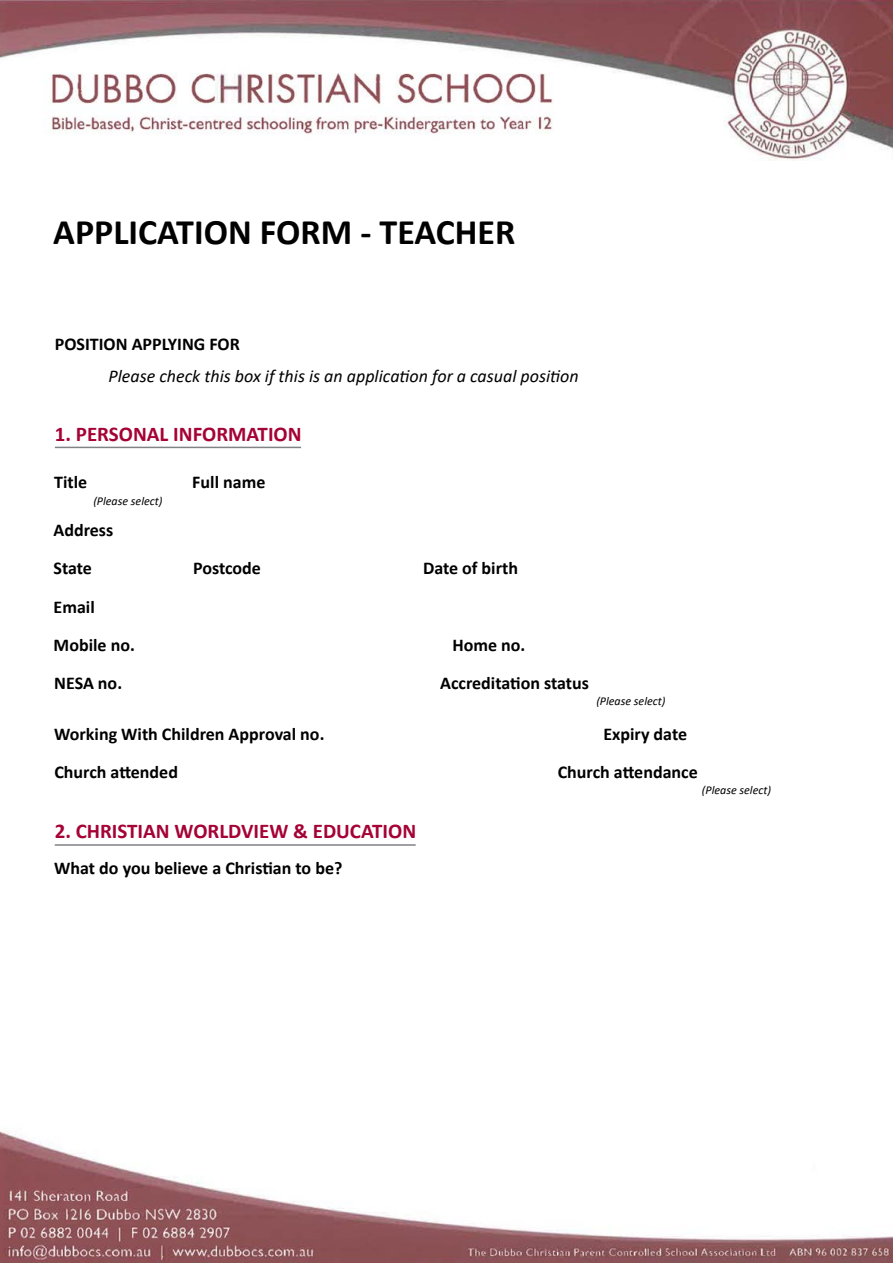
<style>
.page{position:relative;width:893px;height:1263px;background:#fff}
.page>*{position:absolute;margin:0;border:0;box-sizing:border-box;transform-origin:0 0}
.t1{font:700 36px "Calibri";color:#000}
.t2{font:700 21px "Calibri";color:#a50235}
.t3{font:700 18px/38.2px "Calibri";color:#000}
.t4{font:italic 18px "Calibri";color:#000}
.t5{font:italic 12px "Calibri";color:#000}
</style>
<div class="page">
<img style="left:0;top:1px;width:893px;height:159px">
<img style="left:0;top:1131px;width:893px;height:132px">
<hr style="left:55px;top:447px;width:246px;height:1px;background:#808285">
<hr style="left:55px;top:844px;width:361px;height:2px;background:#808285">
<h1 class="t1" style="left:53px;top:206px;width:464px">APPLICATION FORM - TEACHER</h1>
<p class="t3" style="left:55px;top:325px;width:186px">POSITION APPLYING FOR</p>
<p class="t4" style="left:108px;top:363px;width:472px">Please check this box if this is an application for a casual position</p>
<p class="t2" style="left:55px;top:419px;width:248px">1. PERSONAL INFORMATION</p>
<p class="t3" style="left:54px;top:463px;width:35px">Title</p>
<p class="t3" style="left:192px;top:463px;width:75px">Full name</p>
<p class="t3" style="left:54px;top:510px;width:61px">Address</p>
<p class="t5" style="left:93px;top:492px;width:71px">(Please select)</p>
<p class="t3" style="left:54px;top:549px;width:40px">State</p>
<p class="t3" style="left:54px;top:587px;width:83px">Email<br>Mobile no.</p>
<p class="t3" style="left:193px;top:549px;width:69px">Postcode</p>
<p class="t3" style="left:423px;top:549px;width:96px">Date of birth</p>
<p class="t3" style="left:452px;top:626px;width:74px">Home no.</p>
<p class="t3" style="left:54px;top:664px;width:69px">NESA no.</p>
<p class="t3" style="left:440px;top:664px;width:150px">Accreditation status</p>
<p class="t3" style="left:54px;top:714px;width:272px">Working With Children Approval no.</p>
<p class="t3" style="left:603px;top:714px;width:85px">Expiry date</p>
<p class="t3" style="left:54px;top:753px;width:125px">Church attended</p>
<p class="t5" style="left:596px;top:693px;width:71px">(Please select)</p>
<p class="t3" style="left:558px;top:752px;width:142px">Church attendance</p>
<p class="t2" style="left:55px;top:817px;width:363px">2. CHRISTIAN WORLDVIEW &amp; EDUCATION</p>
<p class="t3" style="left:54px;top:848px;width:290px">What do you believe a Christian to be?</p>
<p class="t5" style="left:702px;top:782px;width:71px">(Please select)</p>
</div>
